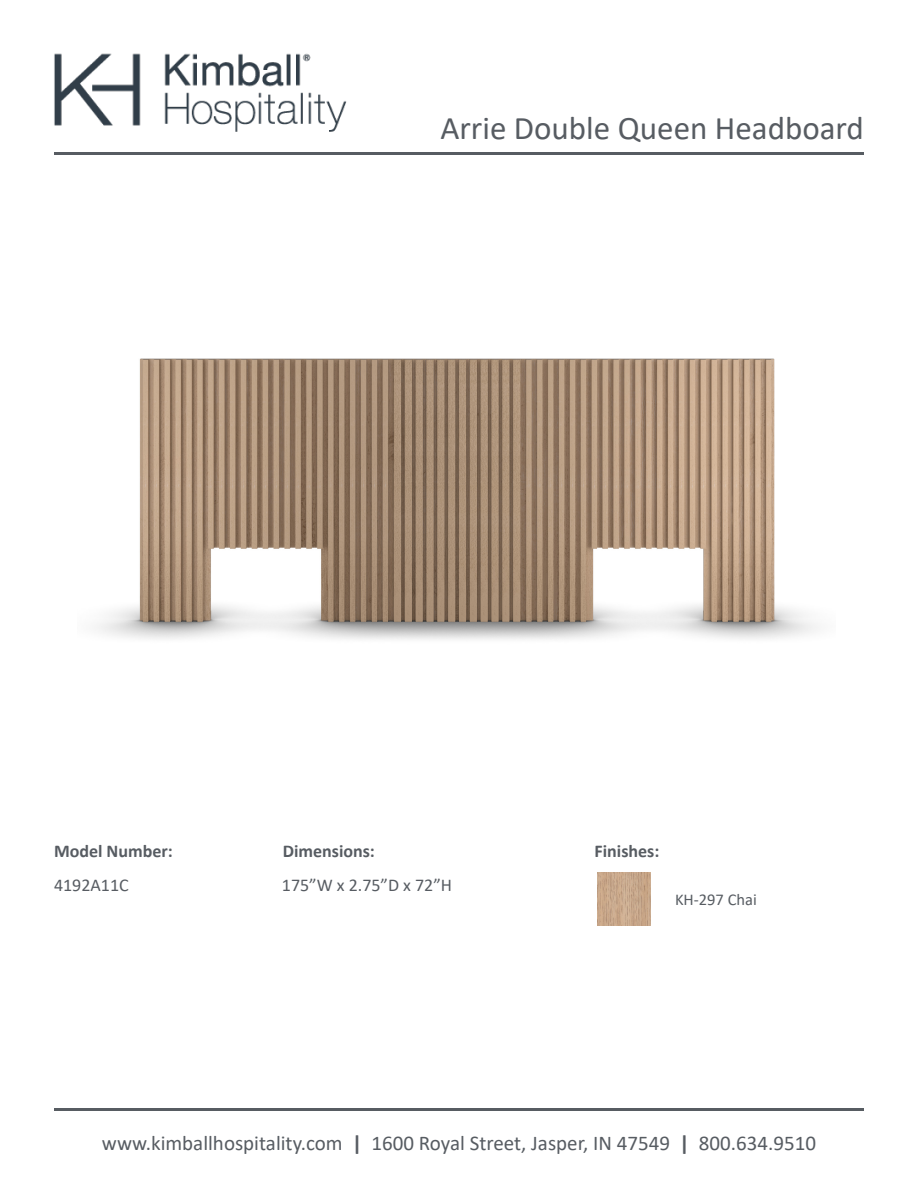
<style>
.page{position:relative;width:918px;height:1188px;background:#fff}
.page>*{position:absolute;margin:0;border:0;box-sizing:border-box;transform-origin:0 0}
.t1{font:33px "Calibri";color:#575c62}
.t2{font:21px "Calibri";color:#575c62}
.t3{font:700 18px "Calibri";color:#575c62}
.t4{font:18px "Calibri";color:#575c62}
.t5{font:16.5px "Calibri";color:#575c62}
.s1{font-weight:700}
</style>
<div class="page">
<img style="left:598px;top:873px;width:52px;height:52px">
<img style="left:54px;top:53px;width:293px;height:79px">
<hr style="left:54px;top:1108px;width:810px;height:3px;background:#575c62">
<img style="left:96px;top:358px;width:723px;height:282px">
<hr style="left:54px;top:152px;width:810px;height:3px;background:#575c62">
<p class="t1" style="left:440px;top:105px;width:425px">Arrie Double Queen Headboard</p>
<p class="t3" style="left:54px;top:839px;width:120px">Model Number:</p>
<p class="t3" style="left:283px;top:839px;width:94px">Dimensions:</p>
<p class="t3" style="left:595px;top:839px;width:66px">Finishes:</p>
<p class="t4" style="left:54px;top:872px;width:76px">4192A11C</p>
<p class="t4" style="left:282px;top:872px;width:172px">175”W x 2.75”D x 72”H</p>
<p class="t5" style="left:675px;top:888px;width:83px">KH-297 Chai</p>
<p class="t2" style="left:102px;top:1128px;width:716px">www.kimballhospitality.com <span class="s1">|</span> 1600 Royal Street, Jasper, IN 47549 <span class="s1">|</span> 800.634.9510</p>
</div>
